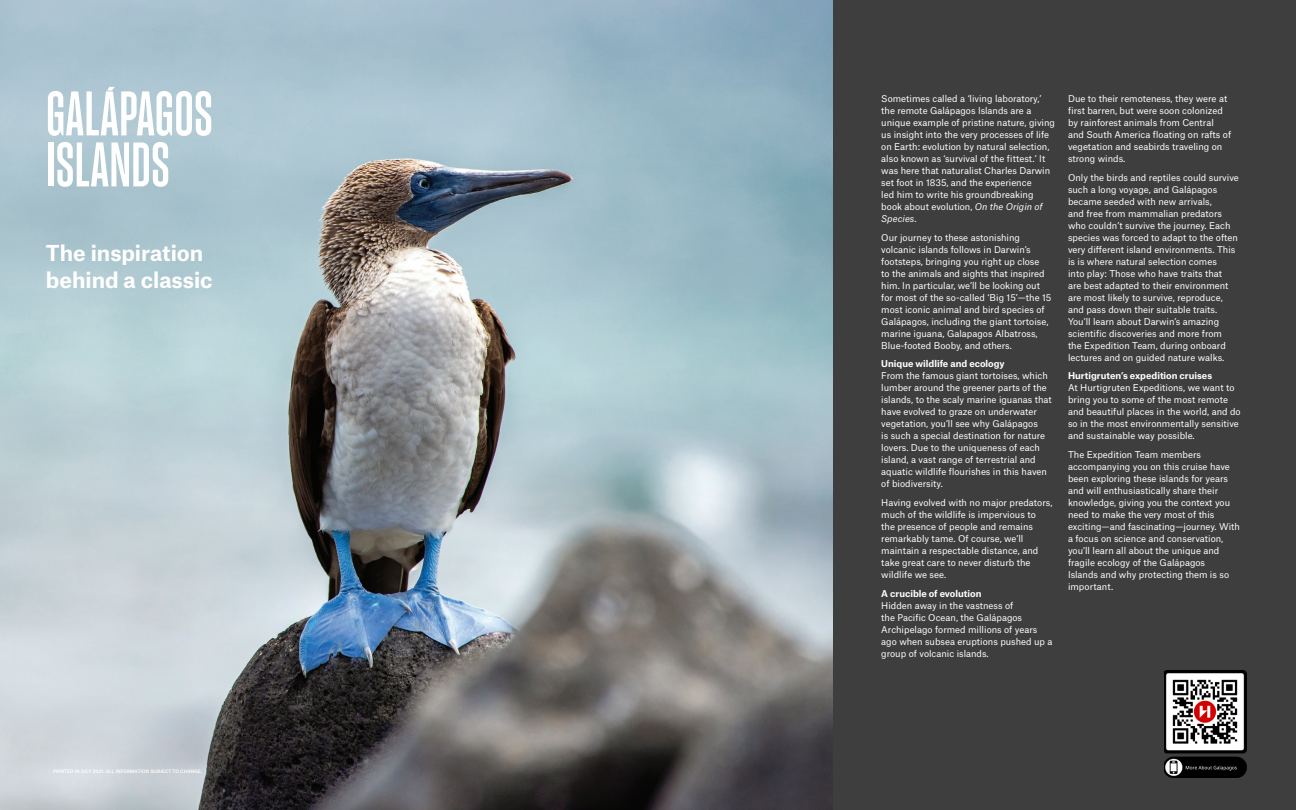
<style>
.page{position:relative;width:1296px;height:810px;background:#fff}
.page>*{position:absolute;margin:0;border:0;box-sizing:border-box;transform-origin:0 0}
.t1{font:700 extra-condensed 66px/51px "Hurtigruten Display";color:#fff}
.H5_-_28_32_pt_-_ne{font:700 21px/27px "Atlas Grotesk";color:#fff}
.t2{font:9px/12px "Atlas Grotesk";color:#fff}
.t3{font:700 9px "Atlas Grotesk";color:#fff}
.Copy_-_8_2_10_76_p{font:500 4.5px "Atlas Grotesk";color:#fff}
.s1{font-style:italic}
</style>
<div class="page">
<div style="left:828px;top:0;width:468px;height:810px;background:#3e3e3f"></div>
<img style="left:0;top:0;width:833px;height:810px">
<img style="left:1164px;top:670px;width:83px;height:108px">
<p class="t1" style="left:46px;top:87px;width:169px">GALÁPAGOS<br>ISLANDS</p>
<p class="H5_-_28_32_pt_-_ne" style="left:46px;top:238px;width:168px">The inspiration behind a classic</p>
<p class="Copy_-_8_2_10_76_p" style="left:53px;top:768px;width:151px">PRINTED IN JULY 2021. ALL INFORMATION SUBJECT TO CHANGE.</p>
<p class="t2" style="left:881px;top:91px;width:175px">Sometimes called a ‘living laboratory,’ the remote Galápagos Islands are a unique example of pristine nature, giving us insight into the very processes of life on Earth: evolution by natural selection, also known as ‘survival of the fittest.’ It was here that naturalist Charles Darwin set foot in 1835, and the experience<br>led him to write his groundbreaking book about evolution, <span class="s1">On the Origin of Species</span>.</p>
<p class="t2" style="left:881px;top:230px;width:172px">Our journey to these astonishing volcanic islands follows in Darwin’s footsteps, bringing you right up close<br>to the animals and sights that inspired him. In particular, we’ll be looking out for most of the so-called ‘Big 15’—the 15 most iconic animal and bird species of Galápagos, including the giant tortoise, marine iguana, Galapagos Albatross, Blue-footed Booby, and others.</p>
<p class="t3" style="left:881px;top:356px;width:125px">Unique wildlife and ecology</p>
<p class="t2" style="left:881px;top:369px;width:172px">From the famous giant tortoises, which lumber around the greener parts of the islands, to the scaly marine iguanas that have evolved to graze on underwater vegetation, you’ll see why Galápagos<br>is such a special destination for nature lovers. Due to the uniqueness of each island, a vast range of terrestrial and aquatic wildlife flourishes in this haven of biodiversity.</p>
<p class="t2" style="left:881px;top:496px;width:173px">Having evolved with no major predators, much of the wildlife is impervious to<br>the presence of people and remains remarkably tame. Of course, we’ll maintain a respectable distance, and take great care to never disturb the wildlife we see.</p>
<p class="t3" style="left:881px;top:586px;width:102px">A crucible of evolution</p>
<p class="t2" style="left:881px;top:598px;width:173px">Hidden away in the vastness of<br>the Pacific Ocean, the Galápagos<br>Archipelago formed millions of years ago when subsea eruptions pushed up a group of volcanic islands.</p>
<p class="t2" style="left:1068px;top:91px;width:165px">Due to their remoteness, they were at first barren, but were soon colonized by rainforest animals from Central and South America floating on rafts of vegetation and seabirds traveling on strong winds.</p>
<p class="t2" style="left:1068px;top:170px;width:172px">Only the birds and reptiles could survive such a long voyage, and Galápagos became seeded with new arrivals,<br>and free from mammalian predators who couldn’t survive the journey. Each species was forced to adapt to the often very different island environments. This is is where natural selection comes<br>into play: Those who have traits that<br>are best adapted to their environment are most likely to survive, reproduce, and pass down their suitable traits.<br>You’ll learn about Darwin’s amazing scientific discoveries and more from<br>the Expedition Team, during onboard lectures and on guided nature walks.</p>
<p class="t3" style="left:1068px;top:368px;width:146px">Hurtigruten’s expedition cruises</p>
<p class="t2" style="left:1068px;top:381px;width:174px">At Hurtigruten Expeditions, we want to bring you to some of the most remote and beautiful places in the world, and do so in the most environmentally sensitive and sustainable way possible.</p>
<p class="t2" style="left:1068px;top:448px;width:173px">The Expedition Team members accompanying you on this cruise have been exploring these islands for years and will enthusiastically share their knowledge, giving you the context you need to make the very most of this exciting—and fascinating—journey. With a focus on science and conservation, you’ll learn all about the unique and fragile ecology of the Galápagos<br>Islands and why protecting them is so important.</p>
</div>
